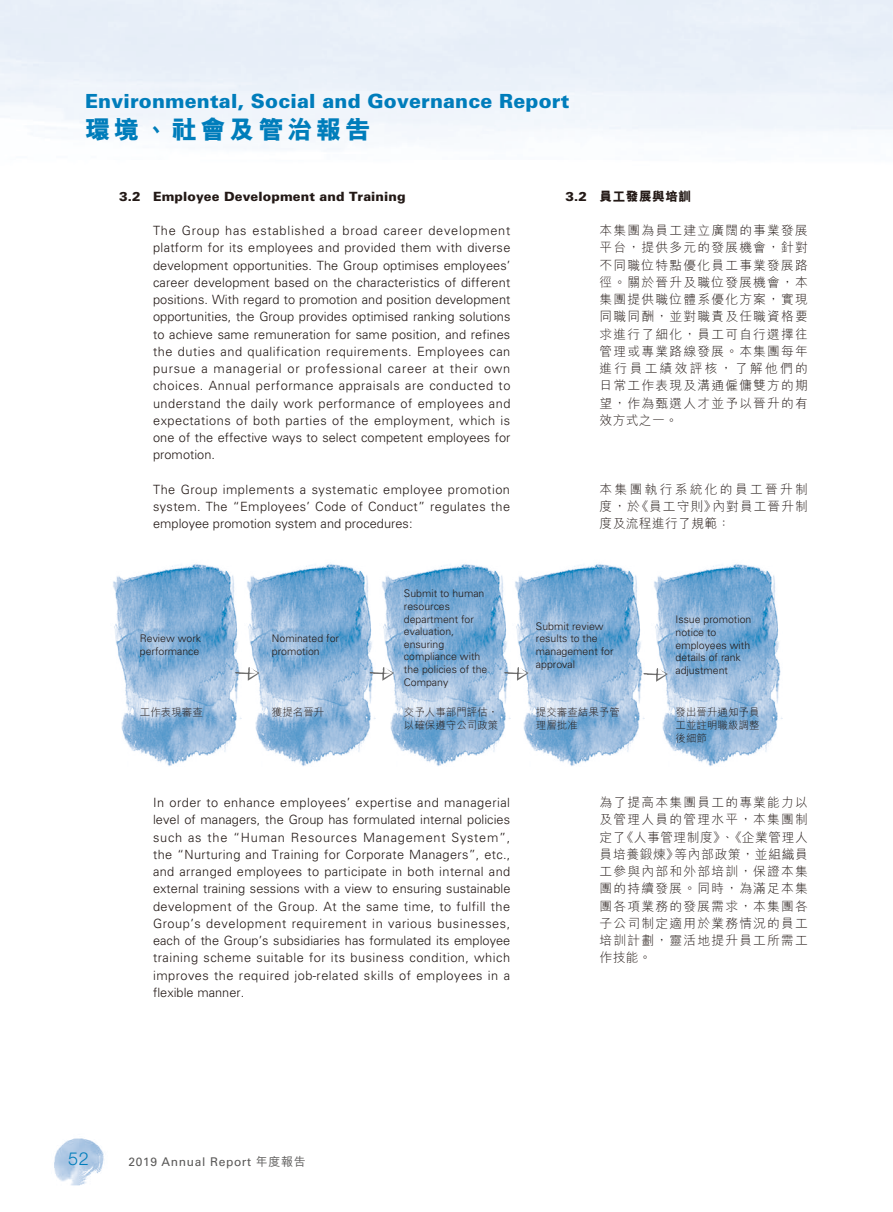
<style>
.page{position:relative;width:893px;height:1212px;background:#fff}
.page>*{position:absolute;margin:0;border:0;box-sizing:border-box;transform-origin:0 0}
.t1{font:800 25.5px "M Hei HK";letter-spacing:.135em;color:#007dbb}
.t2{font:900 19.5px "Univers LT Std";letter-spacing:.01em;color:#007dbb}
.t3{font:300 18px "Helvetica Neue LT Std";color:#007dbb}
.t4{font:300 12.75px/17.2px "Univers LT Std";letter-spacing:.005em;color:#231916;text-align:justify}
.t5{font:300 12.75px/17.2px "M Hei HK";letter-spacing:.095em;color:#231916;text-align:justify}
.t6{font:900 12.75px "Univers LT Std";letter-spacing:.01em;color:#231916}
.t7{font:800 12.75px "M Hei HK";letter-spacing:.035em;color:#231916}
.t8{font:12px "Univers LT Std";letter-spacing:.055em;color:#595857}
.t9{font:300 10.5px/12.6px "Univers LT Std";color:#231916}
.t10{font:300 10.5px/12.6px "M Hei HK";color:#231916}
.s1{font-family:"Univers LT Std";font-weight:900}
.s2{font-family:"M Hei HK";font-weight:500}
</style>
<div class="page">
<img style="left:110px;top:560px;width:132px;height:207px">
<img style="left:244px;top:560px;width:132px;height:207px">
<img style="left:379px;top:560px;width:132px;height:207px">
<img style="left:513px;top:562px;width:131px;height:205px">
<img style="left:651px;top:560px;width:132px;height:207px">
<svg style="left:235px;top:667px;width:25px;height:14px"></svg>
<svg style="left:370px;top:667px;width:24px;height:14px"></svg>
<svg style="left:504px;top:667px;width:25px;height:14px"></svg>
<svg style="left:643px;top:668px;width:25px;height:14px"></svg>
<h2 class="t2" style="left:85px;top:88px;width:486px">Environmental, Social and Governance Report</h2>
<h1 class="t1" style="left:85px;top:117px;width:287px">環境、社會及管治報告</h1>
<p class="t6" style="left:119px;top:188px;width:288px">3.2 Employee Development and Training</p>
<p class="t4" style="left:153px;top:222px;width:359px">The Group has established a broad career development platform for its employees and provided them with diverse development opportunities. The Group optimises employees’ career development based on the characteristics of different positions. With regard to promotion and position development opportunities, the Group provides optimised ranking solutions to achieve same remuneration for same position, and refines the duties and qualification requirements. Employees can pursue a managerial or professional career at their own choices. Annual performance appraisals are conducted to understand the daily work performance of employees and expectations of both parties of the employment, which is one of the effective ways to select competent employees for promotion.</p>
<p class="t4" style="left:153px;top:481px;width:358px">The Group implements a systematic employee promotion system. The “Employees’ Code of Conduct” regulates the employee promotion system and procedures:</p>
<p class="t9" style="left:140px;top:632px;width:63px">Review work performance</p>
<p class="t9" style="left:272px;top:632px;width:69px">Nominated for promotion</p>
<p class="t10" style="left:140px;top:706px;width:64px">工作表現審查</p>
<p class="t10" style="left:272px;top:706px;width:54px">獲提名晉升</p>
<p class="t9" style="left:404px;top:587px;width:85px">Submit to human resources department for evaluation, ensuring compliance with the policies of the<br>Company</p>
<p class="t10" style="left:404px;top:706px;width:96px">交予人事部門評估，以確保遵守公司政策</p>
<p class="t4" style="left:153px;top:794px;width:359px">In order to enhance employees’ expertise and managerial level of managers, the Group has formulated internal policies such as the “Human Resources Management System”, the “Nurturing and Training for Corporate Managers”, etc., and arranged employees to participate in both internal and external training sessions with a view to ensuring sustainable development of the Group. At the same time, to fulfill the Group’s development requirement in various businesses, each of the Group’s subsidiaries has formulated its employee training scheme suitable for its business condition, which improves the required job-related skills of employees in a flexible manner.</p>
<p class="t7" style="left:566px;top:189px;width:127px"><span class="s1">3.2</span> 員工發展與培訓</p>
<p class="t5" style="left:600px;top:222px;width:210px">本集團為員工建立廣闊的事業發展平台，提供多元的發展機會，針對不同職位特點優化員工事業發展路徑。關於晉升及職位發展機會，本集團提供職位體系優化方案，實現同職同酬，並對職責及任職資格要求進行了細化，員工可自行選擇往管理或專業路線發展。本集團每年進行員工績效評核，了解他們的日常工作表現及溝通僱傭雙方的期望，作為甄選人才並予以晉升的有效方式之一。</p>
<p class="t5" style="left:600px;top:480px;width:210px">本集團執行系統化的員工晉升制度，於《員工守則》內對員工晉升制度及流程進行了規範：</p>
<p class="t9" style="left:536px;top:620px;width:79px">Submit review results to the management for approval</p>
<p class="t10" style="left:536px;top:706px;width:85px">提交審查結果予管理層批准</p>
<p class="t9" style="left:675px;top:613px;width:77px">Issue promotion notice to employees with details of rank adjustment</p>
<p class="t10" style="left:675px;top:706px;width:85px;text-align:justify">發出晉升通知予員工並註明職級調整後細節</p>
<p class="t5" style="left:600px;top:794px;width:210px">為了提高本集團員工的專業能力以及管理人員的管理水平，本集團制定了《人事管理制度》、《企業管理人員培養鍛煉》等內部政策，並組織員工參與內部和外部培訓，保證本集團的持續發展。同時，為滿足本集團各項業務的發展需求，本集團各子公司制定適用於業務情況的員工培訓計劃，靈活地提升員工所需工作技能。</p>
<h3 class="t3" style="left:68px;top:1148px;width:22px">52</h3>
<p class="t8" style="left:128px;top:1155px;width:179px">2019 Annual Report <span class="s2">年度報告</span></p>
</div>
